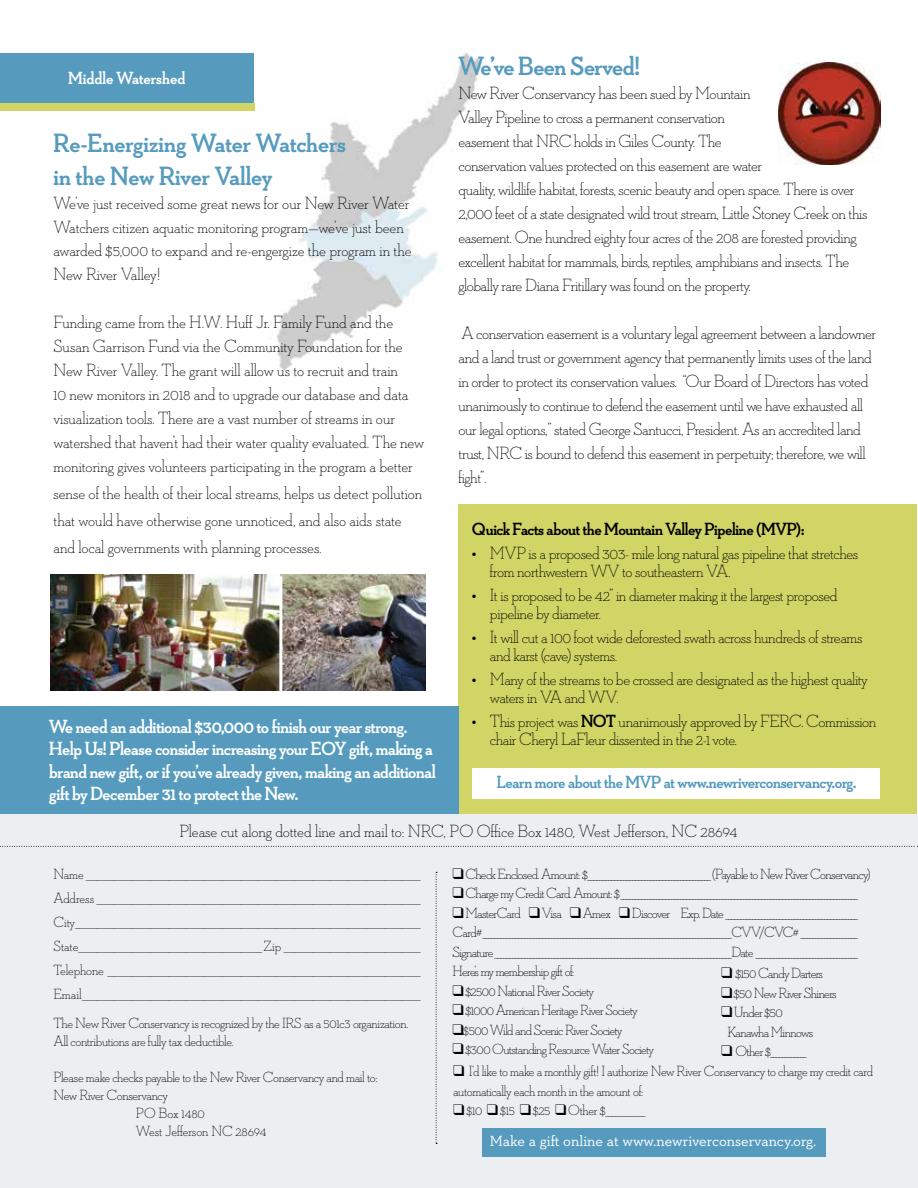
<style>
.page{position:relative;width:918px;height:1188px;background:#fff}
.page>*{position:absolute;margin:0;border:0;box-sizing:border-box;transform-origin:0 0}
.t1{font:700 27px/32.4px "Neutraface Slab Display";letter-spacing:-.015em;color:#569bbe}
.t2{font:700 19.5px/22.5px "Neutraface Slab Display";letter-spacing:-.02em;color:#fff}
.t3{font:300 18px/24px "Neutraface Slab Display";letter-spacing:-.02em;color:#000}
.t4{font:700 18px "Neutraface Slab Display";letter-spacing:-.02em;color:#569bbe}
.t5{font:700 18px "Neutraface Slab Display";letter-spacing:-.02em;color:#000}
.t6{font:700 18px "Neutraface Slab Display";letter-spacing:-.005em;color:#fff}
.t7{font:300 15px/24px "Neutraface Slab Display";letter-spacing:-.04em;color:#000;text-align:justify}
.t8{font:300 15px/18px "Neutraface Slab Display";letter-spacing:-.02em;color:#000}
.t9{font:15px "Neutraface Slab Text";letter-spacing:-.005em;color:#fff}
.t10{font:300 15px "Neutraface Slab Display";letter-spacing:-.01em;color:#000}
.t11{font:300 15px "Neutraface Slab Display";color:#000}
.s1{font-weight:700}
</style>
<div class="page">
<div style="left:458px;top:504px;width:459px;height:310px;background:#d1d566"></div>
<div style="left:0;top:814px;width:917px;height:374px;background:#eceff1"></div>
<img style="left:237px;top:53px;width:245px;height:319px">
<div style="left:0;top:54px;width:254px;height:52px;background:#569bbe"></div>
<div style="left:0;top:103px;width:254px;height:7px;background:#d1d566"></div>
<svg style="left:436px;top:872px;width:1px;height:272px"></svg>
<div style="left:482px;top:1128px;width:343px;height:29px;background:#569bbe"></div>
<img style="left:779px;top:63px;width:102px;height:102px">
<svg style="left:0;top:846px;width:918px;height:1px"></svg>
<img style="left:281px;top:575px;width:144px;height:116px">
<img style="left:50px;top:575px;width:229px;height:116px">
<hr style="left:279px;top:576px;width:3px;height:172px;background:#fff">
<div style="left:473px;top:768px;width:407px;height:31px;background:#fff"></div>
<div style="left:0;top:706px;width:458px;height:108px;background:#569bbe"></div>
<p class="t6" style="left:68px;top:68px;width:119px">Middle Watershed</p>
<h1 class="t1" style="left:53px;top:127px;width:294px">Re-Energizing Water Watchers in the New River Valley</h1>
<p class="t3" style="left:53px;top:191px;width:360px">We’ve just received some great news for our New River Water Watchers citizen aquatic monitoring program—we’ve just been awarded $5,000 to expand and re-engergize the program in the New River Valley!</p>
<p class="t3" style="left:53px;top:311px;width:372px">Funding came from the H.W. Huff Jr. Family Fund and the Susan Garrison Fund via the Community Foundation for the New River Valley. The grant will allow us to recruit and train<br>10 new monitors in 2018 and to upgrade our database and data visualization tools. There are a vast number of streams in our watershed that haven’t had their water quality evaluated. The new monitoring gives volunteers participating in the program a better</p>
<p class="t3" style="left:53px;top:480px;width:371px;line-height:27px">sense of the health of their local streams, helps us detect pollution that would have otherwise gone unnoticed, and also aids state and local governments with planning processes.</p>
<p class="t2" style="left:49px;top:715px;width:388px">We need an additional $30,000 to finish our year strong.<br>Help Us! Please consider increasing your EOY gift, making a brand new gift, or if you’ve already given, making an additional gift by December 31 to protect the New.</p>
<h1 class="t1" style="left:458px;top:50px;width:183px">We’ve Been Served!</h1>
<p class="t3" style="left:458px;top:81px;width:411px">New River Conservancy has been sued by Mountain<br>Valley Pipeline to cross a permanent conservation<br>easement that NRC holds in Giles County. The<br>conservation values protected on this easement are water<br>quality, wildlife habitat, forests, scenic beauty and open space. There is over 2,000 feet of a state designated wild trout stream, Little Stoney Creek on this easement. One hundred eighty four acres of the 208 are forested providing excellent habitat for mammals, birds, reptiles, amphibians and insects. The globally rare Diana Fritillary was found on the property.</p>
<p class="t3" style="left:458px;top:321px;width:419px">A conservation easement is a voluntary legal agreement between a landowner and a land trust or government agency that permanently limits uses of the land in order to protect its conservation values. “Our Board of Directors has voted unanimously to continue to defend the easement until we have exhausted all our legal options,” stated George Santucci, President. As an accredited land trust, NRC is bound to defend this easement in perpetuity; therefore, we will fight”.</p>
<p class="t5" style="left:472px;top:519px;width:334px">Quick Facts about the Mountain Valley Pipeline (MVP):</p>
<p class="t3" style="left:490px;top:544px;width:370px;line-height:18px;text-indent:-18px"><span class="s1">•</span> MVP is a proposed 303- mile long natural gas pipeline that stretches from northwestern WV to southeastern VA.</p>
<p class="t3" style="left:490px;top:586px;width:349px;line-height:18px;text-indent:-18px"><span class="s1">•</span> It is proposed to be 42” in diameter making it the largest proposed pipeline by diameter.</p>
<p class="t3" style="left:490px;top:628px;width:374px;line-height:18px;text-indent:-18px"><span class="s1">•</span> It will cut a 100 foot wide deforested swath across hundreds of streams and karst (cave) systems.</p>
<p class="t3" style="left:490px;top:670px;width:379px;line-height:18px;text-indent:-18px"><span class="s1">•</span> Many of the streams to be crossed are designated as the highest quality waters in VA and WV.</p>
<p class="t3" style="left:490px;top:712px;width:388px;line-height:18px;text-indent:-18px"><span class="s1">•</span> This project was <span class="s1">NOT</span> unanimously approved by FERC. Commission chair Cheryl LaFleur dissented in the 2-1 vote.</p>
<p class="t4" style="left:497px;top:771px;width:361px">Learn more about the MVP at www.newriverconservancy.org.</p>
<p class="t3" style="left:179px;top:819px;width:560px">Please cut along dotted line and mail to: NRC, PO Office Box 1480, West Jefferson, NC 28694</p>
<p class="t7" style="left:53px;top:862px;width:369px">Name_____________________________________________________________________________________________ Address__________________________________________________________________________________________ City________________________________________________________________________________________________ State___________________________________________________Zip ______________________________________ Telephone _______________________________________________________________________________________ Email______________________________________________________________________________________________</p>
<p class="t7" style="left:453px;top:862px;width:420px">❑ Check Enclosed. Amount: $_________________________________________(Payable to New River Conservancy)</p>
<p class="t7" style="left:453px;top:881px;width:407px">❑ Charge my Credit Card. Amount: $_______________________________________________________________________________</p>
<p class="t7" style="left:453px;top:903px;width:407px;line-height:19.5px">❑ MasterCard ❑ Visa ❑ Amex ❑ Discover Exp. Date____________________________________________ Card#___________________________________________________________________________________CVV/CVC#___________________ Signature_______________________________________________________________________________Date __________________________________ Here’s my membership gift of:</p>
<p class="t7" style="left:453px;top:979px;width:143px">❑ $2500 National River Society</p>
<p class="t7" style="left:453px;top:998px;width:187px">❑ $1000 American Heritage River Society</p>
<p class="t7" style="left:453px;top:1018px;width:171px">❑$500 Wild and Scenic River Society</p>
<p class="t7" style="left:453px;top:1037px;width:203px">❑ $300 Outstanding Resource Water Society</p>
<p class="t7" style="left:721px;top:961px;width:104px">❑ $150 Candy Darters</p>
<p class="t7" style="left:721px;top:981px;width:117px">❑ $50 New River Shiners</p>
<p class="t7" style="left:727px;top:1003px;width:87px;line-height:19.5px;text-indent:-6px">❑ Under $50<br>Kanawha Minnows</p>
<p class="t7" style="left:721px;top:1039px;width:87px">❑ Other $____________</p>
<p class="t8" style="left:53px;top:1014px;width:357px">The New River Conservancy is recognized by the IRS as a 501c3 organization.<br>All contributions are fully tax deductible.</p>
<p class="t7" style="left:53px;top:1065px;width:326px">Please make checks payable to the New River Conservancy and mail to:</p>
<p class="t7" style="left:53px;top:1083px;width:116px">New River Conservancy</p>
<p class="t11" style="left:136px;top:1105px;width:70px">PO Box 1480</p>
<p class="t10" style="left:136px;top:1123px;width:132px">West Jefferson NC 28694</p>
<p class="t7" style="left:453px;top:1062px;width:422px;line-height:19.5px">❑ I’d like to make a monthly gift! I authorize New River Conservancy to charge my credit card automatically each month in the amount of:</p>
<p class="t8" style="left:453px;top:1102px;width:194px">❑ $10 ❑ $15 ❑ $25 ❑ Other $____________</p>
<p class="t9" style="left:490px;top:1131px;width:328px">Make a gift online at www.newriverconservancy.org.</p>
</div>
